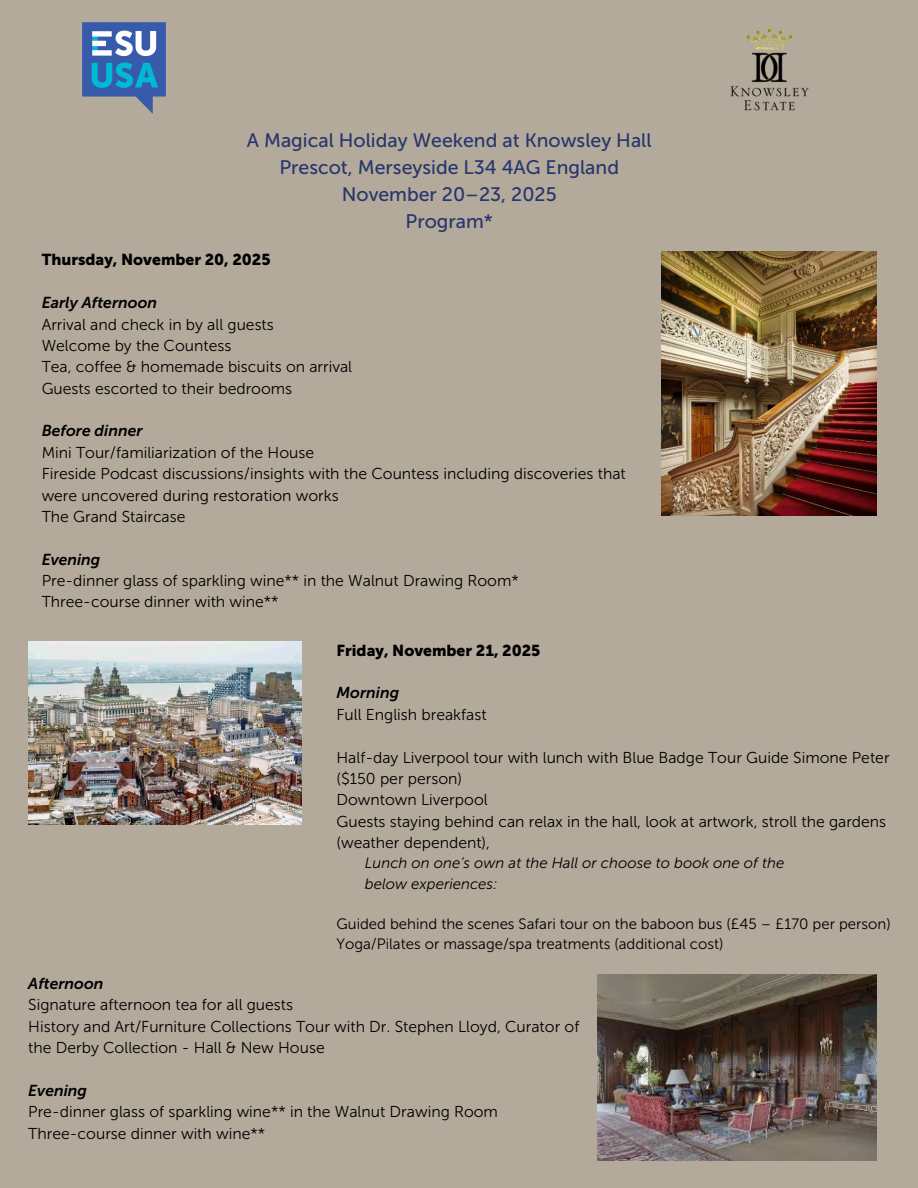
<style>
.page{position:relative;width:918px;height:1188px;background:#b4aa9c}
.page>*{position:absolute;margin:0;border:0;box-sizing:border-box;transform-origin:0 0}
.t1{font:19.5px/27px "Museo Sans 500";color:#27366c;text-align:center}
.t2{font:15.75px/21.3px "Museo Sans 300";color:#000}
.t3{font:italic 15.75px "Museo Sans 700";color:#000}
.t4{font:15.75px "Museo Sans 900";color:#000}
.t5{font:15px "Museo Sans 300";color:#000}
.t6{font:italic 15px "Museo Sans 300";color:#000}
</style>
<div class="page">
<img style="left:82px;top:22px;width:83px;height:91px">
<img style="left:730px;top:28px;width:79px;height:83px">
<img style="left:662px;top:251px;width:214px;height:265px">
<img style="left:28px;top:641px;width:274px;height:184px">
<img style="left:597px;top:975px;width:279px;height:185px">
<p class="t1" style="left:247px;top:127px;width:406px">A Magical Holiday Weekend at Knowsley Hall<br>Prescot, Merseyside L34 4AG England<br>November 20–23, 2025<br>Program*</p>
<p class="t4" style="left:42px;top:251px;width:230px">Thursday, November 20, 2025</p>
<h1 class="t3" style="left:42px;top:293px;width:117px">Early Afternoon</h1>
<h2 class="t2" style="left:42px;top:314px;width:234px">Arrival and check in by all guests</h2>
<p class="t2" style="left:42px;top:335px;width:191px">Welcome by the Countess</p>
<p class="t2" style="left:42px;top:356px;width:312px">Tea, coffee &amp; homemade biscuits on arrival</p>
<p class="t2" style="left:42px;top:378px;width:252px">Guests escorted to their bedrooms</p>
<p class="t3" style="left:42px;top:422px;width:103px">Before dinner</p>
<p class="t2" style="left:42px;top:442px;width:274px">Mini Tour/familiarization of the House</p>
<p class="t2" style="left:42px;top:463px;width:586px">Fireside Podcast discussions/insights with the Countess including discoveries that were uncovered during restoration works</p>
<p class="t2" style="left:42px;top:506px;width:145px">The Grand Staircase</p>
<p class="t3" style="left:42px;top:550px;width:60px">Evening</p>
<p class="t2" style="left:42px;top:570px;width:479px">Pre-dinner glass of sparkling wine** in the Walnut Drawing Room*</p>
<p class="t2" style="left:42px;top:591px;width:239px">Three-course dinner with wine**</p>
<p class="t4" style="left:336px;top:641px;width:205px">Friday, November 21, 2025</p>
<p class="t3" style="left:336px;top:684px;width:64px">Morning</p>
<p class="t2" style="left:336px;top:704px;width:152px">Full English breakfast</p>
<p class="t2" style="left:336px;top:747px;width:555px">Half-day Liverpool tour with lunch with Blue Badge Tour Guide Simone Peter ($150 per person)</p>
<h2 class="t2" style="left:336px;top:789px;width:153px">Downtown Liverpool</h2>
<p class="t2" style="left:336px;top:811px;width:551px">Guests staying behind can relax in the hall, look at artwork, stroll the gardens (weather dependent),</p>
<p class="t6" style="left:365px;top:854px;width:421px">Lunch on one’s own at the Hall or choose to book one of the</p>
<p class="t6" style="left:365px;top:874px;width:134px">below experiences:</p>
<p class="t5" style="left:336px;top:915px;width:556px">Guided behind the scenes Safari tour on the baboon bus (£45 – £170 per person)</p>
<p class="t5" style="left:336px;top:935px;width:388px">Yoga/Pilates or massage/spa treatments (additional cost)</p>
<p class="t3" style="left:28px;top:974px;width:77px">Afternoon</p>
<p class="t2" style="left:28px;top:994px;width:266px">Signature afternoon tea for all guests</p>
<p class="t2" style="left:28px;top:1016px;width:553px">History and Art/Furniture Collections Tour with Dr. Stephen Lloyd, Curator of the Derby Collection - Hall &amp; New House</p>
<p class="t3" style="left:28px;top:1081px;width:60px">Evening</p>
<p class="t2" style="left:28px;top:1101px;width:471px">Pre-dinner glass of sparkling wine** in the Walnut Drawing Room</p>
<p class="t2" style="left:28px;top:1123px;width:239px">Three-course dinner with wine**</p>
</div>
